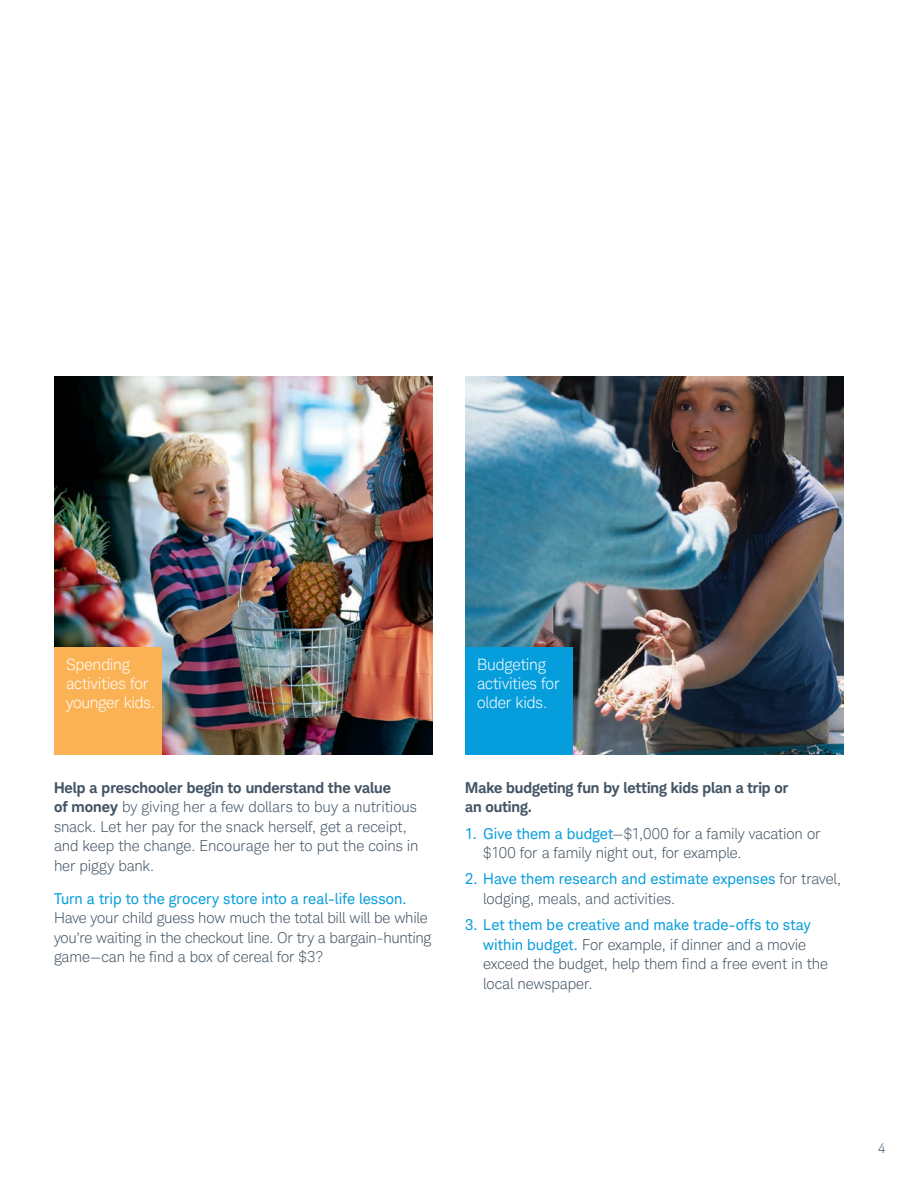
<style>
.page{position:relative;width:918px;height:1188px;background:#fff}
.page>*{position:absolute;margin:0;border:0;box-sizing:border-box;transform-origin:0 0}
.t1{font:300 15.75px/18.8px "Charles Modern";letter-spacing:-.005em;color:#fff}
.t2{font:300 15px/19.5px "Charles Modern";letter-spacing:-.005em;color:#435464}
.t3{font:700 15px/19.5px "Charles Modern";color:#435464}
.t4{font:15px "Charles Modern";letter-spacing:.005em;color:#069ddc}
.t5{font:300 13.5px "Charles Modern";color:#435464}
.s1{font-weight:700}
.s2{font-weight:400;color:#069ddc}
</style>
<div class="page">
<img style="left:465px;top:376px;width:379px;height:379px">
<img style="left:54px;top:376px;width:379px;height:379px">
<div style="left:54px;top:647px;width:108px;height:108px;background:#fbb254"></div>
<div style="left:465px;top:647px;width:108px;height:108px;background:#069ddc"></div>
<p class="t1" style="left:66px;top:655px;width:91px">Spending activities for younger kids.</p>
<p class="t1" style="left:477px;top:655px;width:84px">Budgeting activities for older kids.</p>
<p class="t2" style="left:54px;top:778px;width:366px"><span class="s1">Help a preschooler begin to understand the value<br>of money</span> by giving her a few dollars to buy a nutritious snack. Let her pay for the snack herself, get a receipt, and keep the change. Encourage her to put the coins in her piggy bank.</p>
<p class="t4" style="left:54px;top:890px;width:354px">Turn a trip to the grocery store into a real-life lesson.</p>
<p class="t2" style="left:54px;top:908px;width:379px">Have your child guess how much the total bill will be while you’re waiting in the checkout line. Or try a bargain-hunting game—can he find a box of cereal for $3?</p>
<p class="t3" style="left:465px;top:778px;width:325px">Make budgeting fun by letting kids plan a trip or an outing.</p>
<p class="t2" style="left:483px;top:823px;width:339px;text-indent:-18px"><span class="s2">1. Give them a budget</span>—$1,000 for a family vacation or $100 for a family night out, for example.</p>
<p class="t2" style="left:483px;top:869px;width:360px;text-indent:-18px"><span class="s2">2. Have them research and estimate expenses</span> for travel, lodging, meals, and activities.</p>
<p class="t2" style="left:483px;top:915px;width:346px;text-indent:-18px"><span class="s2">3. Let them be creative and make trade-offs to stay within budget.</span> For example, if dinner and a movie exceed the budget, help them find a free event in the local newspaper.</p>
<p class="t5" style="left:878px;top:1140px;width:9px">4</p>
</div>
